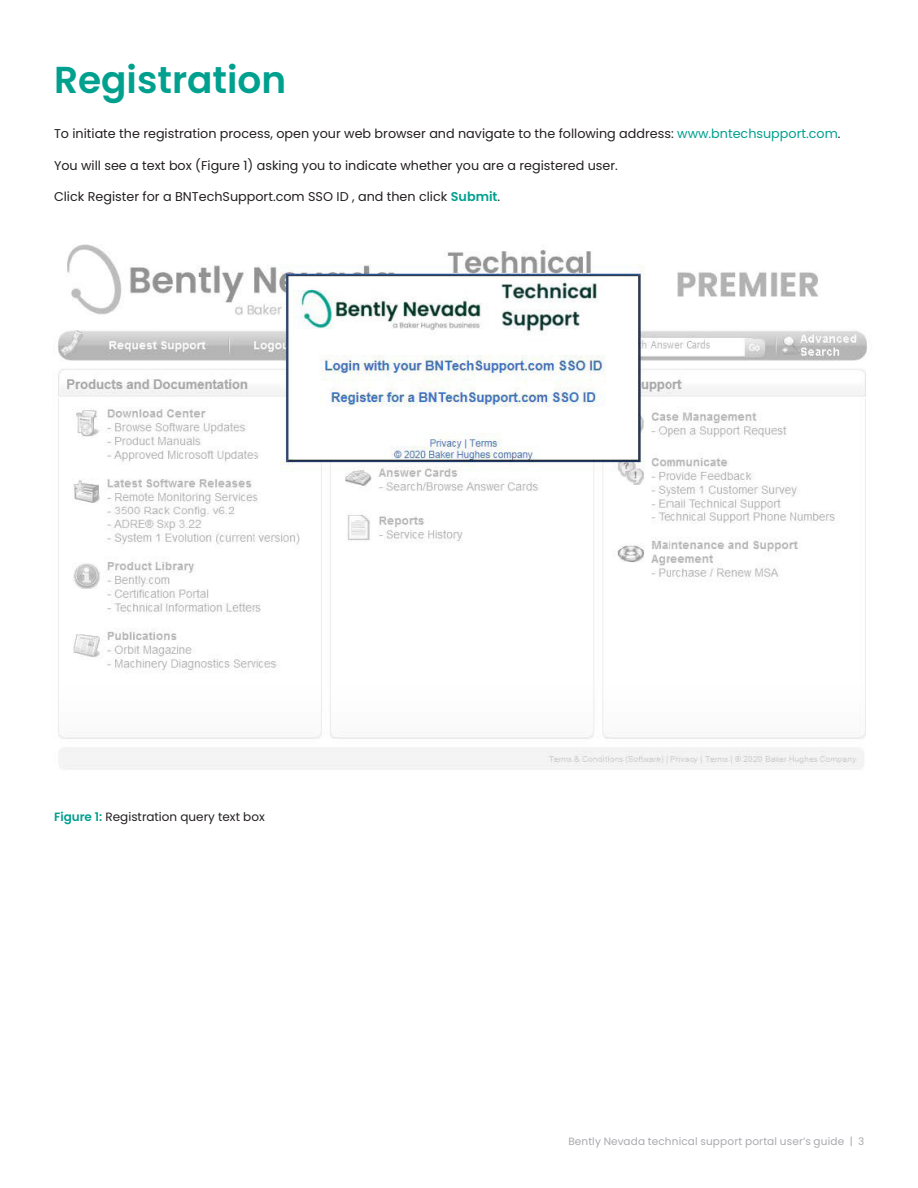
<style>
.page{position:relative;width:918px;height:1188px;background:#fff}
.page>*{position:absolute;margin:0;border:0;box-sizing:border-box;transform-origin:0 0}
.t1{font:600 37.5px "Poppins";color:#00a08f}
.t2{font:12.75px "Poppins";color:#231f20}
.t3{font:12px "Poppins";color:#231f20}
._8pt_9_5-caption{font:10.5px "Poppins";letter-spacing:.015em;color:#a8a9ad}
.s1{color:#00a08f}
.s2{font-weight:600;color:#00a08f}
</style>
<div class="page">
<img style="left:58px;top:244px;width:809px;height:526px">
<p class="t1" style="left:54px;top:58px;width:234px">Registration</p>
<p class="t2" style="left:54px;top:127px;width:788px">To initiate the registration process, open your web browser and navigate to the following address: <span class="s1">www.bntechsupport.com</span>.</p>
<p class="t2" style="left:54px;top:158px;width:565px">You will see a text box (Figure 1) asking you to indicate whether you are a registered user.</p>
<p class="t2" style="left:54px;top:190px;width:448px">Click Register for a BNTechSupport.com SSO ID , and then click <span class="s2">Submit</span>.</p>
<p class="t3" style="left:54px;top:810px;width:212px"><span class="s2">Figure 1:</span> Registration query text box</p>
<p class="_8pt_9_5-caption" style="left:568px;top:1135px;width:298px">Bently Nevada technical support portal user’s guide | 3</p>
</div>
